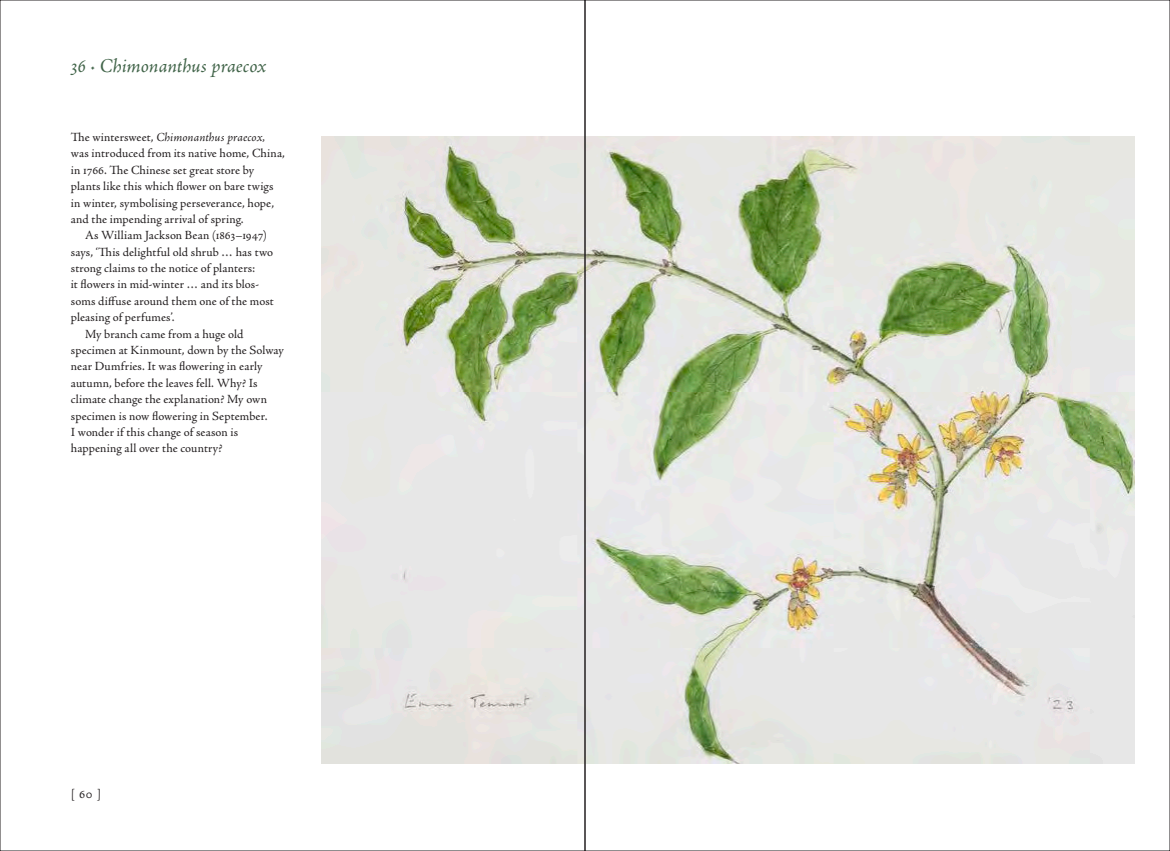
<style>
.page{position:relative;width:1170px;height:851px;background:#fff}
.page>*{position:absolute;margin:0;border:0;box-sizing:border-box;transform-origin:0 0}
.Cat_Title{font:italic 20px "Adobe Jenson Pro";letter-spacing:.005em;color:#416449}
.t1{font:13px "Adobe Jenson Pro";color:#231f20}
.Cat_Text{font:12.5px/16.4px "Adobe Jenson Pro";letter-spacing:.01em;color:#231f20}
.Cat_Text_flush{font:12.5px/16.4px "Adobe Jenson Pro";letter-spacing:.01em;color:#231f20}
.s1{font-style:italic}
</style>
<div class="page">
<img style="left:321px;top:136px;width:813px;height:627px">
<p class="Cat_Title" style="left:71px;top:54px;width:197px">36 · Chimonanthus praecox</p>
<p class="Cat_Text_flush" style="left:71px;top:129px;width:216px">The wintersweet, <span class="s1">Chimonanthus praecox, </span>was introduced from its native home, China, in 1766. The Chinese set great store by plants like this which flower on bare twigs in winter, symbolising perseverance, hope, and the impending arrival of spring.</p>
<p class="Cat_Text" style="left:71px;top:227px;width:204px;text-indent:14px">As William Jackson Bean (1863–1947) says, ‘This delightful old shrub … has two strong claims to the notice of planters:<br>it flowers in mid-winter … and its blos&shy;soms diffuse around them one of the most pleasing of perfumes’.</p>
<p class="Cat_Text" style="left:71px;top:326px;width:214px;text-indent:14px">My branch came from a huge old specimen at Kinmount, down by the Solway near Dumfries. It was flowering in early autumn, before the leaves fell. Why? Is climate change the explanation? My own specimen is now flowering in September.<br>I wonder if this change of season is happening all over the country?</p>
<p class="t1" style="left:71px;top:786px;width:32px">[ 60 ]</p>
</div>
